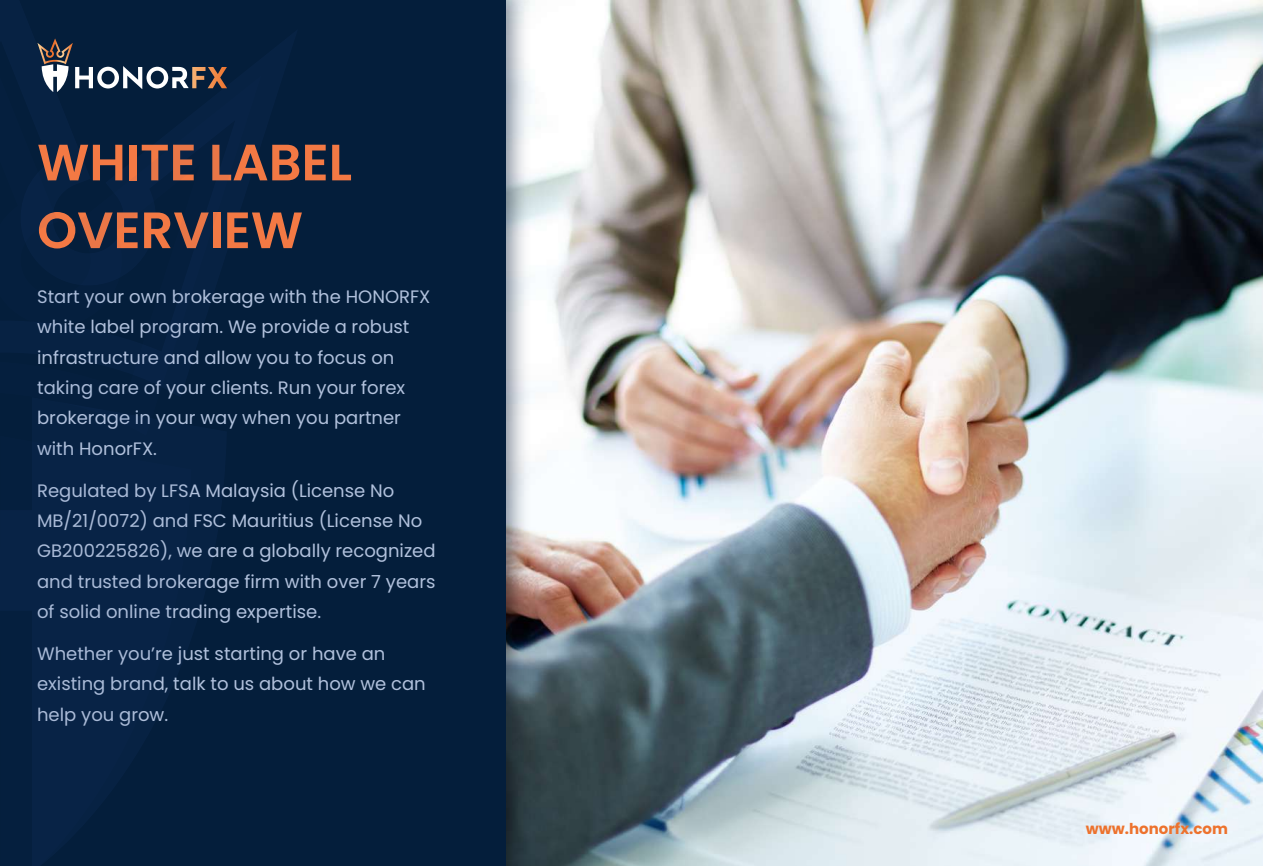
<style>
.page{position:relative;width:1263px;height:866px;background:#fff}
.page>*{position:absolute;margin:0;border:0;box-sizing:border-box;transform-origin:0 0}
.t1{font:600 51px/67.8px "Poppins";color:#f37944}
.t2{font:18px/30.3px "Poppins";color:#b1c1dc}
.t3{font:700 15px "Poppins";color:#ed722d}
</style>
<div class="page">
<img style="left:538px;top:1px;width:725px;height:865px">
<img style="left:505px;top:1px;width:33px;height:865px">
<div style="left:0;top:1px;width:505px;height:865px;background:#041e3b"></div>
<svg style="left:0;top:38px;width:260px;height:828px"></svg>
<h1 class="t1" style="left:37px;top:129px;width:316px">WHITE LABEL<br>OVERVIEW</h1>
<p class="t2" style="left:37px;top:282px;width:395px">Start your own brokerage with the HONORFX white label program. We provide a robust infrastructure and allow you to focus on taking care of your clients. Run your forex brokerage in your way when you partner with HonorFX.</p>
<p class="t2" style="left:37px;top:475px;width:400px">Regulated by LFSA Malaysia (License No MB/21/0072) and FSC Mauritius (License No GB200225826), we are a globally recognized and trusted brokerage firm with over 7 years of solid online trading expertise.</p>
<p class="t2" style="left:37px;top:638px;width:390px">Whether you’re just starting or have an existing brand, talk to us about how we can help you grow.</p>
<p class="t3" style="left:1086px;top:819px;width:143px">www.honorfx.com</p>
</div>
